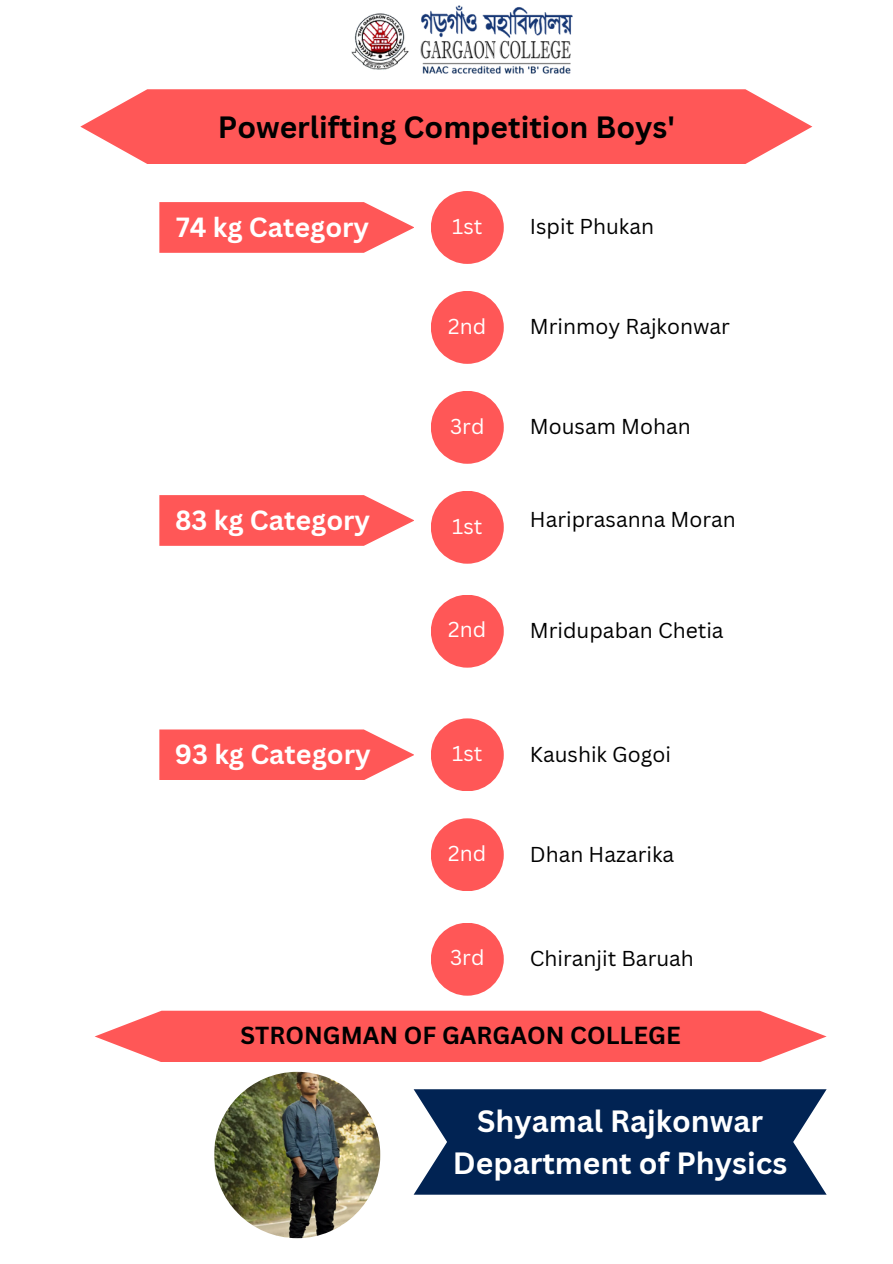
<style>
.page{position:relative;width:893px;height:1264px;background:#fff}
.page>*{position:absolute;margin:0;border:0;box-sizing:border-box;transform-origin:0 0}
.t1{font:700 30px "Canva Sans";color:#fff}
.t2{font:700 30px "Canva Sans";color:#000}
.t3{font:700 27px "Canva Sans";color:#fff}
.t4{font:700 24px "Canva Sans";color:#000}
.t5{font:21px "Canva Sans";color:#000}
.t6{font:21px "Canva Sans";color:#fff}
</style>
<div class="page">
<svg style="left:159px;top:202px;width:255px;height:51px;background:#ff6868"></svg>
<svg style="left:80px;top:89px;width:732px;height:74px;background:#f66"></svg>
<div style="left:431px;top:191px;width:72px;height:73px;background:#ff5757;border-radius:50%"></div>
<div style="left:431px;top:291px;width:72px;height:73px;background:#ff5757;border-radius:50%"></div>
<div style="left:431px;top:391px;width:72px;height:73px;background:#ff5757;border-radius:50%"></div>
<svg style="left:159px;top:495px;width:255px;height:51px;background:#ff6868"></svg>
<div style="left:431px;top:491px;width:72px;height:72px;background:#ff5757;border-radius:50%"></div>
<div style="left:431px;top:594px;width:72px;height:73px;background:#ff5757;border-radius:50%"></div>
<svg style="left:159px;top:729px;width:255px;height:51px;background:#ff6868"></svg>
<div style="left:431px;top:718px;width:72px;height:73px;background:#ff5757;border-radius:50%"></div>
<div style="left:431px;top:818px;width:72px;height:73px;background:#ff5757;border-radius:50%"></div>
<div style="left:431px;top:922px;width:72px;height:73px;background:#ff5757;border-radius:50%"></div>
<svg style="left:95px;top:1010px;width:731px;height:51px;background:#ff6868"></svg>
<svg style="left:413px;top:1089px;width:413px;height:105px;background:#163561"></svg>
<img style="left:351px;top:6px;width:221px;height:68px">
<img style="left:214px;top:1071px;width:166px;height:167px;border-radius:50%">
<p class="t2" style="left:218px;top:106px;width:458px">Powerlifting Competition Boys'</p>
<p class="t3" style="left:176px;top:208px;width:195px">74 kg Category</p>
<p class="t6" style="left:452px;top:211px;width:32px">1st</p>
<p class="t5" style="left:530px;top:211px;width:126px">Ispit Phukan</p>
<p class="t6" style="left:448px;top:311px;width:40px">2nd</p>
<p class="t5" style="left:530px;top:312px;width:202px">Mrinmoy Rajkonwar</p>
<p class="t6" style="left:450px;top:411px;width:36px">3rd</p>
<p class="t5" style="left:530px;top:411px;width:162px">Mousam Mohan</p>
<p class="t3" style="left:175px;top:501px;width:197px">83 kg Category</p>
<p class="t6" style="left:452px;top:511px;width:32px">1st</p>
<p class="t5" style="left:530px;top:505px;width:208px">Hariprasanna Moran</p>
<p class="t6" style="left:448px;top:615px;width:40px">2nd</p>
<p class="t5" style="left:530px;top:615px;width:195px">Mridupaban Chetia</p>
<p class="t3" style="left:175px;top:735px;width:197px">93 kg Category</p>
<p class="t6" style="left:452px;top:738px;width:32px">1st</p>
<p class="t5" style="left:530px;top:739px;width:143px">Kaushik Gogoi</p>
<p class="t6" style="left:448px;top:838px;width:40px">2nd</p>
<p class="t5" style="left:530px;top:839px;width:146px">Dhan Hazarika</p>
<p class="t6" style="left:450px;top:943px;width:36px">3rd</p>
<p class="t5" style="left:530px;top:943px;width:165px">Chiranjit Baruah</p>
<p class="t4" style="left:240px;top:1018px;width:442px">STRONGMAN OF GARGAON COLLEGE</p>
<p class="t1" style="left:477px;top:1099px;width:287px">Shyamal Rajkonwar</p>
<p class="t1" style="left:453px;top:1141px;width:336px">Department of Physics</p>
</div>
